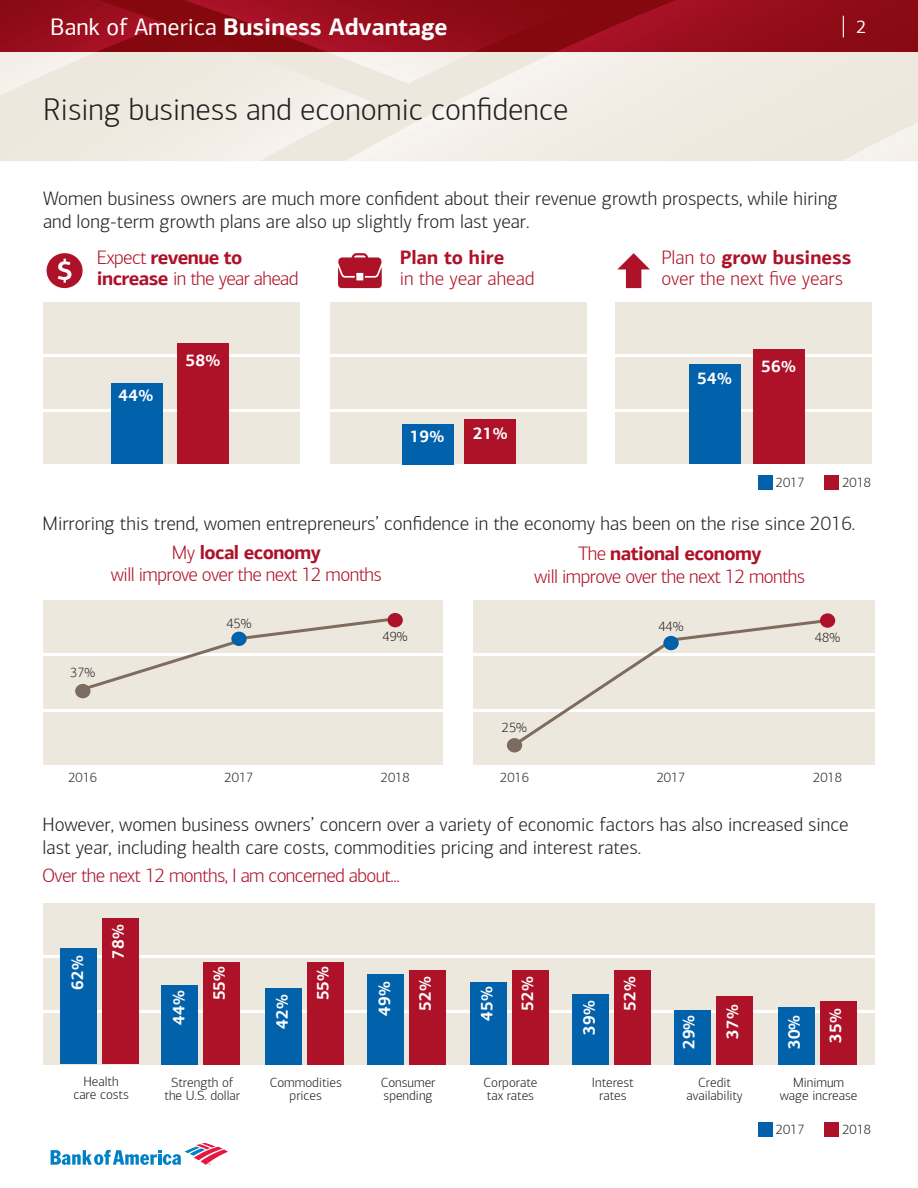
<style>
.page{position:relative;width:918px;height:1188px;background:#fff}
.page>*{position:absolute;margin:0;border:0;box-sizing:border-box;transform-origin:0 0}
.t1{font:300 31.5px "Connections";color:#231f20}
.t2{font:700 24px "Connections";color:#fff}
.body_text{font:300 19.5px/23.4px "Connections";color:#231f20}
.t3{font:300 19.5px/22.5px "Connections";letter-spacing:-.03em;color:#ae1229;text-align:center}
.t4{font:300 19.5px/21px "Connections";color:#ae1229}
.t5{font:18.15px "Connections";color:#fff}
.t6{font:700 16.5px "Connections";color:#fff}
.t7{font:300 13.5px/13.5px "Connections";color:#231f20;text-align:center}
.s1{font-weight:400}
.s2{font-weight:700}
</style>
<div class="page">
<img style="left:586px;top:0;width:332px;height:52px">
<img style="left:0;top:0;width:78px;height:52px">
<img style="left:78px;top:0;width:508px;height:52px">
<svg style="left:843px;top:16px;width:1px;height:21px"></svg>
<div style="left:43px;top:412px;width:257px;height:52px;background:#ede8de"></div>
<div style="left:43px;top:357px;width:257px;height:52px;background:#ede8de"></div>
<div style="left:43px;top:302px;width:257px;height:52px;background:#ede8de"></div>
<div style="left:43px;top:712px;width:400px;height:53px;background:#ede8de"></div>
<div style="left:43px;top:656px;width:400px;height:53px;background:#ede8de"></div>
<div style="left:43px;top:601px;width:400px;height:52px;background:#ede8de"></div>
<div style="left:43px;top:1013px;width:832px;height:52px;background:#ede8de"></div>
<div style="left:43px;top:958px;width:832px;height:52px;background:#ede8de"></div>
<div style="left:43px;top:903px;width:832px;height:52px;background:#ede8de"></div>
<div style="left:474px;top:712px;width:401px;height:53px;background:#ede8de"></div>
<div style="left:474px;top:656px;width:401px;height:53px;background:#ede8de"></div>
<div style="left:474px;top:601px;width:401px;height:52px;background:#ede8de"></div>
<div style="left:330px;top:412px;width:257px;height:52px;background:#ede8de"></div>
<div style="left:330px;top:357px;width:257px;height:52px;background:#ede8de"></div>
<div style="left:330px;top:302px;width:257px;height:52px;background:#ede8de"></div>
<div style="left:615px;top:412px;width:256px;height:52px;background:#ede8de"></div>
<div style="left:615px;top:357px;width:256px;height:52px;background:#ede8de"></div>
<div style="left:615px;top:302px;width:256px;height:52px;background:#ede8de"></div>
<div style="left:111px;top:383px;width:51px;height:81px;background:#0161ab"></div>
<div style="left:402px;top:424px;width:51px;height:40px;background:#0161ab"></div>
<div style="left:690px;top:364px;width:51px;height:100px;background:#0161ab"></div>
<div style="left:177px;top:344px;width:51px;height:120px;background:#ae1229"></div>
<div style="left:465px;top:420px;width:51px;height:44px;background:#ae1229"></div>
<div style="left:753px;top:350px;width:51px;height:114px;background:#ae1229"></div>
<div style="left:758px;top:476px;width:15px;height:14px;background:#0161ab"></div>
<div style="left:824px;top:476px;width:15px;height:14px;background:#ae1229"></div>
<div style="left:758px;top:1122px;width:15px;height:15px;background:#0161ab"></div>
<div style="left:824px;top:1122px;width:15px;height:15px;background:#ae1229"></div>
<svg style="left:47px;top:253px;width:36px;height:35px"></svg>
<svg style="left:617px;top:253px;width:33px;height:35px"></svg>
<svg style="left:51px;top:1143px;width:176px;height:22px"></svg>
<svg style="left:338px;top:253px;width:44px;height:35px;background:#be4254"></svg>
<svg style="left:79px;top:615px;width:320px;height:78px"></svg>
<svg style="left:511px;top:617px;width:320px;height:129px"></svg>
<div style="left:820px;top:613px;width:15px;height:15px;background:#ae1229;border-radius:50%"></div>
<div style="left:388px;top:613px;width:15px;height:14px;background:#ae1229;border-radius:50%"></div>
<div style="left:231px;top:632px;width:16px;height:14px;background:#0161ab;border-radius:50%"></div>
<div style="left:663px;top:636px;width:16px;height:14px;background:#0161ab;border-radius:50%"></div>
<div style="left:75px;top:684px;width:15px;height:14px;background:#7b6c5f;border-radius:50%"></div>
<div style="left:507px;top:738px;width:15px;height:14px;background:#7b6c5f;border-radius:50%"></div>
<div style="left:61px;top:948px;width:36px;height:115px;background:#0161ab"></div>
<div style="left:103px;top:918px;width:36px;height:145px;background:#ad1229"></div>
<div style="left:470px;top:982px;width:36px;height:83px;background:#0161ab"></div>
<div style="left:512px;top:970px;width:36px;height:95px;background:#ad1229"></div>
<div style="left:162px;top:985px;width:36px;height:79px;background:#0161ab"></div>
<div style="left:204px;top:962px;width:36px;height:102px;background:#ad1229"></div>
<div style="left:572px;top:994px;width:37px;height:70px;background:#0161ab"></div>
<div style="left:614px;top:970px;width:37px;height:95px;background:#ad1229"></div>
<div style="left:265px;top:988px;width:37px;height:77px;background:#0161ab"></div>
<div style="left:307px;top:962px;width:37px;height:102px;background:#ad1229"></div>
<div style="left:674px;top:1010px;width:36px;height:55px;background:#0161ab"></div>
<div style="left:716px;top:996px;width:36px;height:68px;background:#ad1229"></div>
<div style="left:368px;top:974px;width:36px;height:90px;background:#0161ab"></div>
<div style="left:410px;top:970px;width:36px;height:95px;background:#ad1229"></div>
<div style="left:778px;top:1007px;width:36px;height:58px;background:#0161ab"></div>
<div style="left:820px;top:1001px;width:36px;height:63px;background:#ad1229"></div>
<p class="t2" style="left:50px;top:11px;width:399px"><span class="s1">Bank of America</span> Business Advantage</p>
<p class="t5" style="left:856px;top:16px;width:11px">2</p>
<p class="t1" style="left:43px;top:91px;width:527px">Rising business and economic confidence</p>
<p class="body_text" style="left:43px;top:187px;width:796px">Women business owners are much more confident about their revenue growth prospects, while hiring and long-term growth plans are also up slightly from last year.</p>
<p class="t3" style="left:97px;top:247px;width:203px;line-height:21px;text-align:left">Expect <span class="s2">revenue to increase</span> in the year ahead</p>
<p class="t4" style="left:400px;top:247px;width:136px"><span class="s2">Plan to hire<br></span>in the year ahead</p>
<p class="t4" style="left:661px;top:247px;width:191px">Plan to <span class="s2">grow business </span>over the next five years</p>
<p class="t6" style="left:119px;top:385px;width:36px">44%</p>
<p class="t6" style="left:186px;top:350px;width:36px">58%</p>
<p class="t6" style="left:410px;top:426px;width:36px">19%</p>
<p class="t6" style="left:473px;top:423px;width:36px">21%</p>
<p class="t6" style="left:697px;top:368px;width:36px">54%</p>
<p class="t6" style="left:761px;top:356px;width:36px">56%</p>
<p class="t7" style="left:776px;top:476px;width:30px">2017</p>
<p class="t7" style="left:842px;top:476px;width:30px">2018</p>
<p class="body_text" style="left:43px;top:512px;width:814px">Mirroring this trend, women entrepreneurs’ confidence in the economy has been on the rise since 2016.</p>
<p class="t3" style="left:111px;top:541px;width:273px">My <span class="s2">local economy<br></span>will improve over the next 12 months</p>
<p class="t3" style="left:534px;top:543px;width:273px">The <span class="s2">national economy<br></span>will improve over the next 12 months</p>
<p class="t7" style="left:70px;top:665px;width:27px">37%</p>
<p class="t7" style="left:226px;top:617px;width:27px">45%</p>
<p class="t7" style="left:658px;top:619px;width:27px">44%</p>
<p class="t7" style="left:383px;top:629px;width:27px">49%</p>
<p class="t7" style="left:815px;top:631px;width:27px">48%</p>
<p class="t7" style="left:502px;top:721px;width:27px">25%</p>
<p class="t7" style="left:68px;top:771px;width:30px">2016</p>
<p class="t7" style="left:225px;top:771px;width:30px">2017</p>
<p class="t7" style="left:381px;top:771px;width:30px">2018</p>
<p class="t7" style="left:500px;top:771px;width:30px">2016</p>
<p class="t7" style="left:657px;top:771px;width:30px">2017</p>
<p class="t7" style="left:813px;top:771px;width:30px">2018</p>
<p class="body_text" style="left:43px;top:812px;width:808px">However, women business owners’ concern over a variety of economic factors has also increased since last year, including health care costs, commodities pricing and interest rates.</p>
<p class="t3" style="left:42px;top:865px;width:359px">Over the next 12 months, I am concerned about...</p>
<p class="t6" style="left:67px;top:990px;width:36px;rotate:-90deg">62%</p>
<p class="t6" style="left:108px;top:959px;width:36px;rotate:-90deg">78%</p>
<p class="t7" style="left:73px;top:1075px;width:57px">Health care costs</p>
<p class="t6" style="left:168px;top:1025px;width:36px;rotate:-90deg">44%</p>
<p class="t6" style="left:209px;top:1000px;width:36px;rotate:-90deg">55%</p>
<p class="t6" style="left:272px;top:1029px;width:36px;rotate:-90deg">42%</p>
<p class="t6" style="left:312px;top:1000px;width:36px;rotate:-90deg">55%</p>
<p class="t7" style="left:165px;top:1076px;width:77px">Strength of the U.S. dollar</p>
<p class="t7" style="left:270px;top:1076px;width:74px">Commodities prices</p>
<p class="t6" style="left:374px;top:1016px;width:36px;rotate:-90deg">49%</p>
<p class="t6" style="left:415px;top:1011px;width:36px;rotate:-90deg">52%</p>
<p class="t7" style="left:381px;top:1076px;width:56px;text-align:left">Consumer spending</p>
<p class="t6" style="left:477px;top:1021px;width:36px;rotate:-90deg">45%</p>
<p class="t6" style="left:517px;top:1011px;width:36px;rotate:-90deg">52%</p>
<p class="t7" style="left:484px;top:1076px;width:55px;text-align:left">Corporate tax rates</p>
<p class="t6" style="left:579px;top:1035px;width:36px;rotate:-90deg">39%</p>
<p class="t6" style="left:620px;top:1011px;width:36px;rotate:-90deg">52%</p>
<p class="t7" style="left:592px;top:1076px;width:43px">Interest rates</p>
<p class="t6" style="left:722px;top:1039px;width:36px;rotate:-90deg">37%</p>
<p class="t6" style="left:679px;top:1049px;width:36px;rotate:-90deg">29%</p>
<p class="t7" style="left:687px;top:1076px;width:58px">Credit availability</p>
<p class="t6" style="left:825px;top:1043px;width:36px;rotate:-90deg">35%</p>
<p class="t6" style="left:784px;top:1049px;width:36px;rotate:-90deg">30%</p>
<p class="t7" style="left:780px;top:1076px;width:79px">Minimum wage increase</p>
<p class="t7" style="left:776px;top:1122px;width:30px">2017</p>
<p class="t7" style="left:842px;top:1122px;width:30px">2018</p>
</div>
